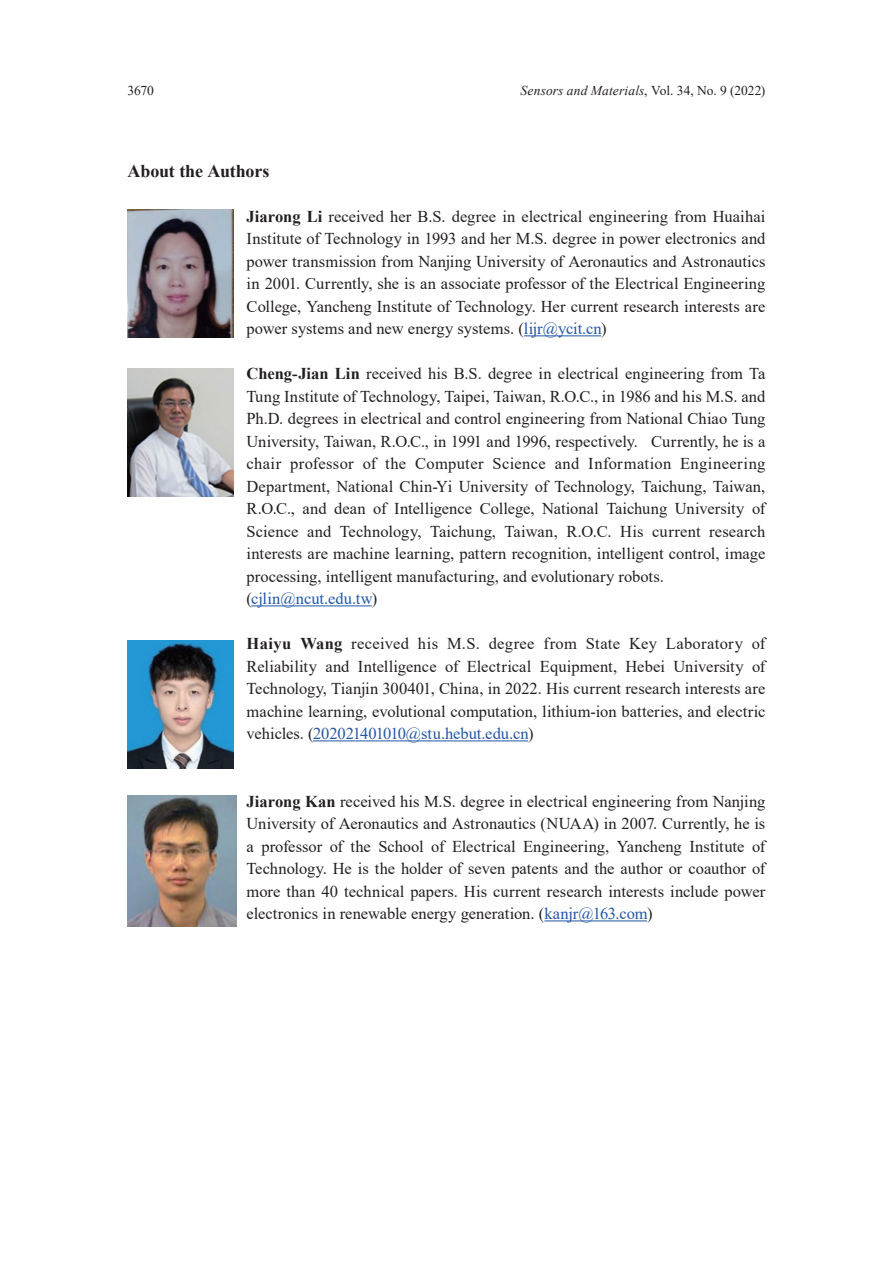
<style>
.page{position:relative;width:893px;height:1263px;background:#fff}
.page>*{position:absolute;margin:0;border:0;box-sizing:border-box;transform-origin:0 0}
.t1{font:700 18px "Times New Roman";letter-spacing:-.015em;color:#231f20}
.t2{font:16.5px/22.5px "Times New Roman";color:#231f20;text-align:justify}
.t3{font:italic 13.5px "Times New Roman";letter-spacing:.01em;color:#231f20}
.t4{font:13.5px "Times New Roman";color:#231f20}
.s1{font-style:normal}
.s2{font-weight:700}
.s3{color:#2256a6}
</style>
<div class="page">
<hr style="left:524px;top:336px;width:77px;height:1px;background:#2256a6">
<hr style="left:251px;top:606px;width:121px;height:1px;background:#2256a6">
<hr style="left:313px;top:741px;width:215px;height:1px;background:#2256a6">
<hr style="left:544px;top:921px;width:103px;height:1px;background:#2256a6">
<img style="left:128px;top:210px;width:106px;height:127px">
<img style="left:128px;top:369px;width:106px;height:127px">
<img style="left:128px;top:796px;width:108px;height:130px">
<img style="left:128px;top:641px;width:106px;height:127px">
<p class="t4" style="left:128px;top:81px;width:28px">3670</p>
<p class="t3" style="left:520px;top:81px;width:246px">Sensors and Materials<span class="s1">, Vol. 34, No. 9 (2022)</span></p>
<p class="t1" style="left:128px;top:158px;width:143px">About the Authors</p>
<p class="t2" style="left:247px;top:204px;width:520px"><span class="s2">Jiarong Li</span> received her B.S. degree in electrical engineering from Huaihai Institute of Technology in 1993 and her M.S. degree in power electronics and power transmission from Nanjing University of Aeronautics and Astronautics in 2001. Currently, she is an associate professor of the Electrical Engineering College, Yancheng Institute of Technology. Her current research interests are power systems and new energy systems. (<span class="s3">lijr@ycit.cn</span>)</p>
<p class="t2" style="left:247px;top:362px;width:520px;text-align:left"><span class="s2">Cheng-Jian Lin</span> received his B.S. degree in electrical engineering from Ta Tung Institute of Technology, Taipei, Taiwan, R.O.C., in 1986 and his M.S. and Ph.D. degrees in electrical and control engineering from National Chiao Tung University, Taiwan, R.O.C., in 1991 and 1996, respectively. Currently, he is a chair professor of the Computer Science and Information Engineering Department, National Chin-Yi University of Technology, Taichung, Taiwan, R.O.C., and dean of Intelligence College, National Taichung University of Science and Technology, Taichung, Taiwan, R.O.C. His current research interests are machine learning, pattern recognition, intelligent control, image processing, intelligent manufacturing, and evolutionary robots. (<span class="s3">cjlin@ncut.edu.tw</span>)</p>
<p class="t2" style="left:247px;top:632px;width:520px"><span class="s2">Haiyu Wang</span> received his M.S. degree from State Key Laboratory of Reliability and Intelligence of Electrical Equipment, Hebei University of Technology, Tianjin 300401, China, in 2022. His current research interests are machine learning, evolutional computation, lithium-ion batteries, and electric vehicles. (<span class="s3">202021401010@stu.hebut.edu.cn</span>)</p>
<p class="t2" style="left:247px;top:789px;width:520px"><span class="s2">Jiarong Kan</span> received his M.S. degree in electrical engineering from Nanjing University of Aeronautics and Astronautics (NUAA) in 2007. Currently, he is a professor of the School of Electrical Engineering, Yancheng Institute of Technology. He is the holder of seven patents and the author or coauthor of more than 40 technical papers. His current research interests include power electronics in renewable energy generation. (<span class="s3">kanjr@163.com</span>)</p>
</div>
